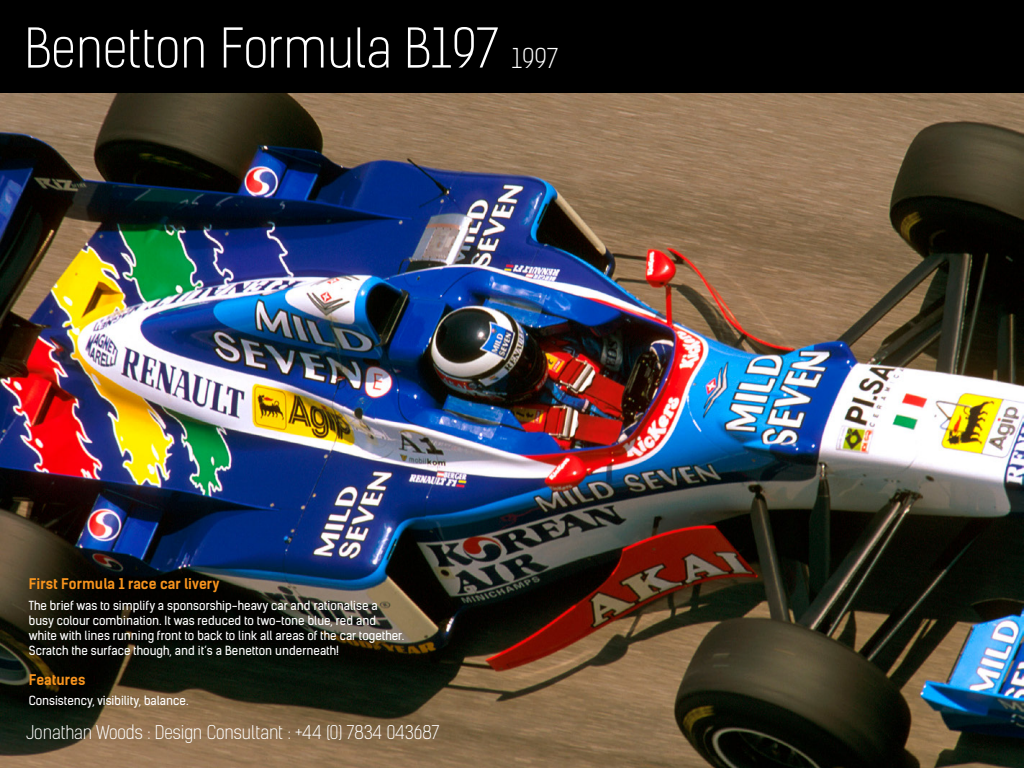
<style>
.page{position:relative;width:1024px;height:768px;background:#fff}
.page>*{position:absolute;margin:0;border:0;box-sizing:border-box;transform-origin:0 0}
.t1{font:300 52px "Kelson Sans";color:#fff}
.t2{font:300 18px "Kelson Sans";color:#fff}
.t3{font:700 14px "Kelson Sans";color:#f7941e}
.t4{font:12px/15px "Kelson Sans";color:#fff}
.s1{font-size:26px}
</style>
<div class="page">
<div style="left:0;top:0;width:1024px;height:94px;background:#000"></div>
<img style="left:0;top:94px;width:1024px;height:674px">
<h1 class="t1" style="left:25px;top:17px;width:535px">Benetton Formula B197 <span class="s1">1997</span></h1>
<p class="t3" style="left:29px;top:575px;width:192px">First Formula 1 race car livery</p>
<p class="t4" style="left:29px;top:598px;width:377px">The brief was to simplify a sponsorship-heavy car and rationalise a busy colour combination. It was reduced to two-tone blue, red and white with lines running front to back to link all areas of the car together.<br>Scratch the surface though, and it’s a Benetton underneath!</p>
<p class="t3" style="left:29px;top:671px;width:58px">Features</p>
<p class="t4" style="left:29px;top:694px;width:161px">Consistency, visibility, balance.</p>
<h2 class="t2" style="left:27px;top:722px;width:415px">Jonathan Woods : Design Consultant : +44 (0) 7834 043687</h2>
</div>
